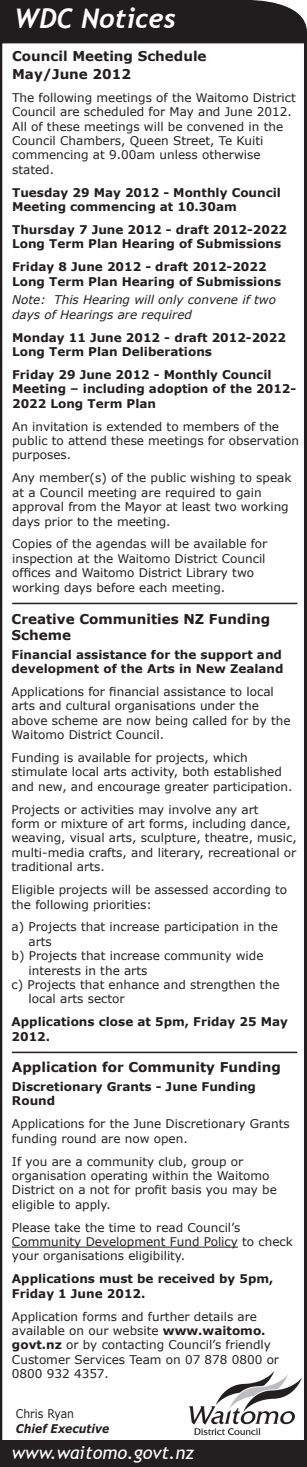
<style>
.page{position:relative;width:307px;height:1467px;background:#fff}
.page>*{position:absolute;margin:0;border:0;box-sizing:border-box;transform-origin:0 0}
.t1{font:italic 700 27px "Trebuchet";color:#fff}
.t2{font:italic 18px "Trebuchet MS";color:#fff}
.t3{font:700 13.5px/16.2px "Verdana";color:#231f20}
.t4{font:12px/14.4px "Verdana";color:#231f20}
.t5{font:700 12px/14.4px "Verdana";color:#231f20}
.t6{font:italic 12px/14.4px "Verdana";color:#231f20}
.t7{font:italic 700 12px "Verdana";color:#231f20;scale:.9 1}
.t8{font:12px "Verdana";color:#231f20;scale:.9 1}
.s1{font-weight:700}
</style>
<div class="page">
<div style="left:0;top:40px;width:306px;height:1413px;border:3px solid #231f20"></div>
<div style="left:0;top:0;width:306px;height:42px;background:#201d1e"></div>
<img style="left:189px;top:1371px;width:112px;height:63px">
<div style="left:1px;top:1440px;width:305px;height:27px;background:#231f20"></div>
<hr style="left:12px;top:1247px;width:225px;height:1px;background:#231f20">
<hr style="left:12px;top:603px;width:285px;height:1px;background:#231f20">
<hr style="left:12px;top:1052px;width:284px;height:1px;background:#231f20">
<p class="t1" style="left:14px;top:2px;width:163px">WDC Notices</p>
<p class="t3" style="left:12px;top:47px;width:195px">Council Meeting Schedule</p>
<p class="t3" style="left:12px;top:65px;width:120px">May/June 2012</p>
<p class="t4" style="left:12px;top:90px;width:284px">The following meetings of the Waitomo District Council are scheduled for May and June 2012.<br>All of these meetings will be convened in the Council Chambers, Queen Street, Te Kuiti commencing at 9.00am unless otherwise stated.</p>
<p class="t5" style="left:12px;top:185px;width:270px">Tuesday 29 May 2012 - Monthly Council<br>Meeting commencing at 10.30am</p>
<p class="t5" style="left:12px;top:222px;width:276px">Thursday 7 June 2012 - draft 2012-2022<br>Long Term Plan Hearing of Submissions</p>
<p class="t5" style="left:12px;top:259px;width:270px">Friday 8 June 2012 - draft 2012-2022<br>Long Term Plan Hearing of Submissions</p>
<p class="t6" style="left:12px;top:292px;width:265px">Note: This Hearing will only convene if two days of Hearings are required</p>
<p class="t5" style="left:12px;top:330px;width:275px">Monday 11 June 2012 - draft 2012-2022<br>Long Term Plan Deliberations</p>
<p class="t5" style="left:12px;top:367px;width:285px">Friday 29 June 2012 - Monthly Council<br>Meeting – including adoption of the 2012-<br>2022 Long Term Plan</p>
<p class="t4" style="left:12px;top:419px;width:288px">An invitation is extended to members of the public to attend these meetings for observation purposes.</p>
<p class="t4" style="left:12px;top:470px;width:280px">Any member(s) of the public wishing to speak at a Council meeting are required to gain approval from the Mayor at least two working days prior to the meeting.</p>
<p class="t4" style="left:12px;top:536px;width:256px">Copies of the agendas will be available for inspection at the Waitomo District Council offices and Waitomo District Library two working days before each meeting.</p>
<p class="t3" style="left:12px;top:610px;width:259px">Creative Communities NZ Funding<br>Scheme</p>
<p class="t5" style="left:12px;top:647px;width:273px">Financial assistance for the support and development of the Arts in New Zealand</p>
<p class="t4" style="left:12px;top:684px;width:280px">Applications for financial assistance to local arts and cultural organisations under the above scheme are now being called for by the Waitomo District Council.</p>
<p class="t4" style="left:12px;top:750px;width:282px">Funding is available for projects, which stimulate local arts activity, both established and new, and encourage greater participation.</p>
<p class="t4" style="left:12px;top:802px;width:286px">Projects or activities may involve any art<br>form or mixture of art forms, including dance, weaving, visual arts, sculpture, theatre, music, multi-media crafts, and literary, recreational or traditional arts.</p>
<p class="t4" style="left:12px;top:882px;width:276px">Eligible projects will be assessed according to the following priorities:</p>
<p class="t4" style="left:28px;top:919px;width:250px;text-indent:-17px">a) Projects that increase participation in the arts</p>
<p class="t4" style="left:28px;top:948px;width:236px;text-indent:-17px">b) Projects that increase community wide interests in the arts</p>
<p class="t4" style="left:28px;top:977px;width:252px;text-indent:-17px">c) Projects that enhance and strengthen the local arts sector</p>
<p class="t5" style="left:12px;top:1014px;width:277px">Applications close at 5pm, Friday 25 May<br>2012.</p>
<p class="t3" style="left:12px;top:1059px;width:270px">Application for Community Funding</p>
<p class="t5" style="left:12px;top:1079px;width:245px">Discretionary Grants - June Funding<br>Round</p>
<p class="t4" style="left:12px;top:1116px;width:278px">Applications for the June Discretionary Grants funding round are now open.</p>
<p class="t4" style="left:12px;top:1154px;width:266px">If you are a community club, group or organisation operating within the Waitomo District on a not for profit basis you may be eligible to apply.</p>
<p class="t4" style="left:12px;top:1220px;width:282px">Please take the time to read Council’s<br>Community Development Fund Policy to check your organisations eligibility.</p>
<p class="t5" style="left:12px;top:1271px;width:262px">Applications must be received by 5pm,<br>Friday 1 June 2012.</p>
<p class="t4" style="left:12px;top:1309px;width:268px">Application forms and further details are available on our website <span class="s1">www.waitomo. govt.nz</span> or by contacting Council’s friendly Customer Services Team on 07 878 0800 or 0800 932 4357.</p>
<p class="t8" style="left:16px;top:1406px;width:66px">Chris Ryan</p>
<p class="t7" style="left:16px;top:1421px;width:105px">Chief Executive</p>
<p class="t2" style="left:12px;top:1442px;width:183px">www.waitomo.govt.nz</p>
</div>
